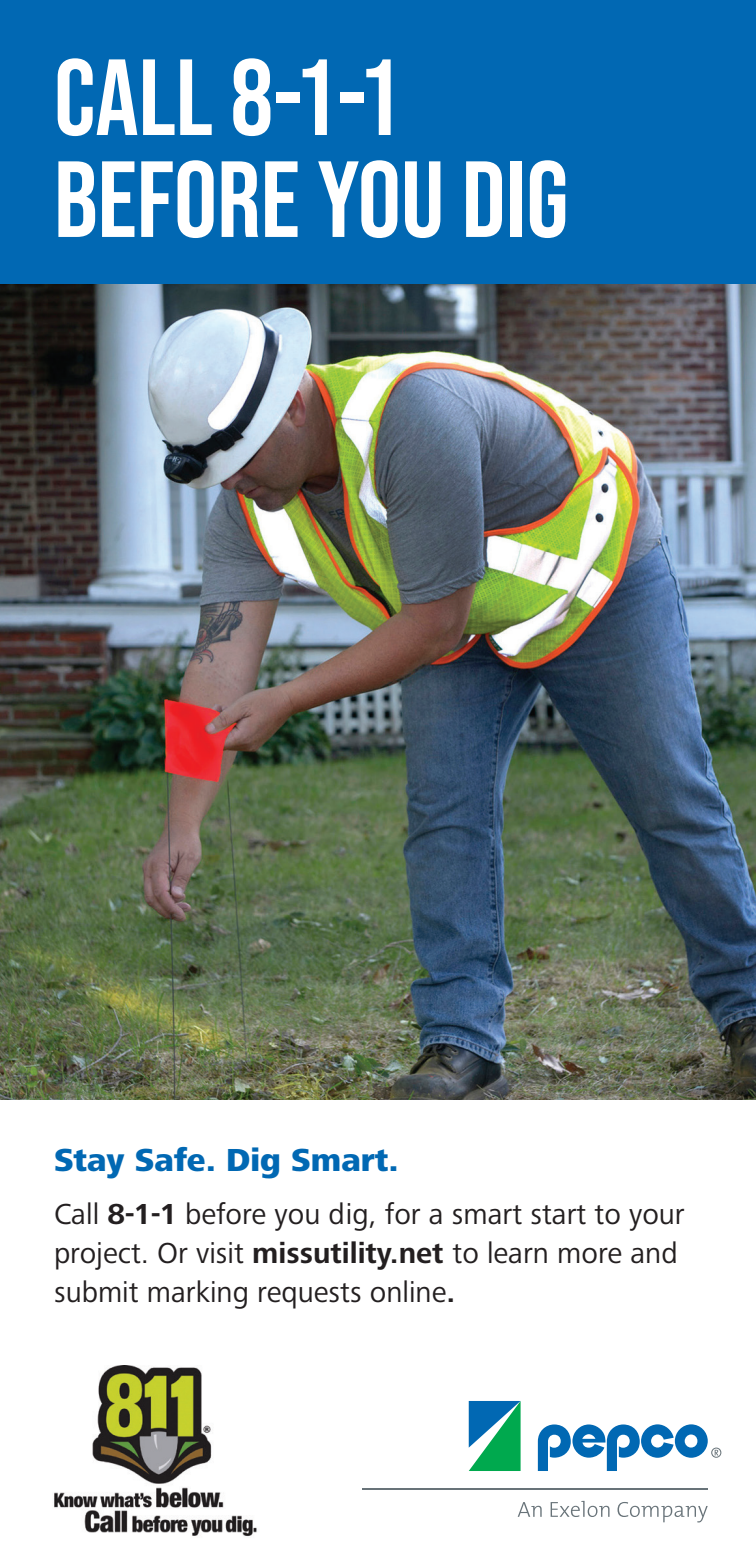
<style>
.page{position:relative;width:756px;height:1566px;background:#fff}
.page>*{position:absolute;margin:0;border:0;box-sizing:border-box;transform-origin:0 0}
.t1{font:108px/102px "Bebas Neue";color:#fff}
.t2{font:800 33px "Frutiger Next Pro";color:#0168b3}
.t3{font:30px/39px "Frutiger Next Pro";color:#231f20}
.s1{font-weight:700}
</style>
<div class="page">
<img style="left:0;top:284px;width:756px;height:816px">
<img style="left:54px;top:1366px;width:203px;height:171px">
<svg style="left:518px;top:1501px;width:190px;height:21px"></svg>
<svg style="left:538px;top:1424px;width:183px;height:47px"></svg>
<svg style="left:469px;top:1401px;width:52px;height:70px;background:#2ca28d"></svg>
<hr style="left:362px;top:1488px;width:346px;height:2px;background:#687379">
<div style="left:0;top:0;width:756px;height:284px;background:#0168b3"></div>
<h1 class="t1" style="left:54px;top:46px;width:516px">CALL 8-1-1<br>BEFORE YOU DIG</h1>
<h2 class="t2" style="left:54px;top:1141px;width:346px">Stay Safe. Dig Smart.</h2>
<p class="t3" style="left:54px;top:1194px;width:632px">Call <span class="s1">8-1-1</span> before you dig, for a smart start to your project. Or visit <span class="s1">missutility.net</span> to learn more and submit marking requests online<span class="s1">.</span></p>
</div>
